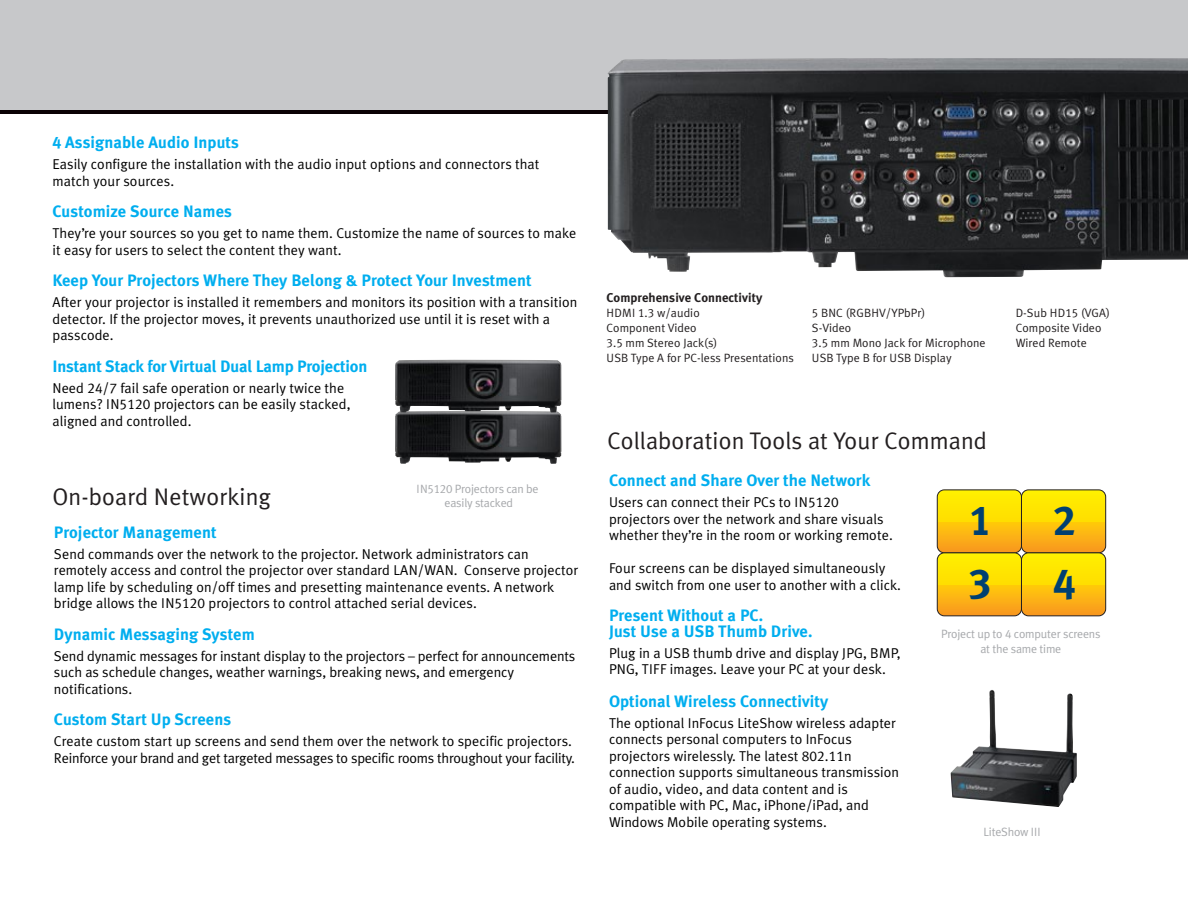
<style>
.page{position:relative;width:1188px;height:918px;background:#fff}
.page>*{position:absolute;margin:0;border:0;box-sizing:border-box;transform-origin:0 0}
.t1{font:42px "Meta Plus Bold Caps";color:#004071}
.t2{font:24px "Meta Plus Normal";letter-spacing:.005em;color:#231f20}
.t3{font:700 16.5px/15.8px "Meta Plus";letter-spacing:.005em;color:#00aeef}
.t4{font:14.25px/16.5px "Meta Plus Normal";letter-spacing:.005em;color:#000}
.t5{font:14.25px/16.5px "Meta Plus Normal";letter-spacing:-.015em;color:#000}
.t6{font:700 12.75px "Meta Plus";letter-spacing:.005em;color:#231f20}
.t7{font:12px "Meta Plus Normal";letter-spacing:.005em;color:#231f20}
.t8{font:12px/14.4px "Meta Plus Normal";letter-spacing:-.015em;color:#a7a9ac;text-align:center}
.s1{font-family:"Meta Plus Bold Caps";font-weight:400}
.s2{font-family:"Meta Plus Normal Caps"}
</style>
<div class="page">
<div style="left:0;top:0;width:1188px;height:111px;background:#c7c8ca"></div>
<hr style="left:0;top:111px;width:1188px;height:3px;background:#0a0204">
<img style="left:608px;top:58px;width:580px;height:219px">
<img style="left:395px;top:360px;width:167px;height:104px">
<svg style="left:937px;top:490px;width:169px;height:126px;background:#f6c60c"></svg>
<div style="left:1021px;top:553px;width:85px;height:63px;border:1px solid #231f20;border-radius:7px"></div>
<img style="left:951px;top:690px;width:126px;height:117px">
<p class="t3" style="left:52px;top:135px;width:188px"><span class="s1">4</span> Assignable Audio Inputs</p>
<p class="t4" style="left:52px;top:156px;width:488px">Easily configure the installation with the audio input options and connectors that match your sources.</p>
<p class="t3" style="left:52px;top:204px;width:181px">Customize Source Names</p>
<p class="t4" style="left:52px;top:225px;width:525px">They’re your sources so you get to name them. Customize the name of sources to make it easy for users to select the content they want.</p>
<p class="t3" style="left:52px;top:273px;width:481px">Keep Your Projectors Where They Belong &amp; Protect Your Investment</p>
<p class="t4" style="left:52px;top:294px;width:526px">After your projector is installed it remembers and monitors its position with a transition detector. If the projector moves, it prevents unauthorized use until it is reset with a passcode.</p>
<p class="t3" style="left:52px;top:358px;width:316px">Instant Stack for Virtual Dual Lamp Projection</p>
<p class="t4" style="left:52px;top:380px;width:299px">Need <span class="s2">24/7</span> fail safe operation or nearly twice the lumens? IN<span class="s2">5120</span> projectors can be easily stacked, aligned and controlled.</p>
<p class="t8" style="left:417px;top:481px;width:123px">IN<span class="s2">5120</span> Projectors can be easily stacked</p>
<h2 class="t2" style="left:52px;top:483px;width:220px">On-board Networking</h2>
<p class="t3" style="left:54px;top:524px;width:164px">Projector Management</p>
<p class="t4" style="left:54px;top:545px;width:526px">Send commands over the network to the projector. Network administrators can remotely access and control the projector over standard LAN/WAN. Conserve projector lamp life by scheduling on/off times and presetting maintenance events. A network bridge allows the IN<span class="s2">5120</span> projectors to control attached serial devices.</p>
<p class="t3" style="left:54px;top:626px;width:202px">Dynamic Messaging System</p>
<p class="t4" style="left:54px;top:647px;width:523px">Send dynamic messages for instant display to the projectors – perfect for announcements such as schedule changes, weather warnings, breaking news, and emergency notifications.</p>
<p class="t3" style="left:54px;top:711px;width:179px">Custom Start Up Screens</p>
<p class="t5" style="left:54px;top:733px;width:522px">Create custom start up screens and send them over the network to specific projectors.<br>Reinforce your brand and get targeted messages to specific rooms throughout your facility.</p>
<p class="t6" style="left:607px;top:290px;width:157px">Comprehensive Connectivity</p>
<p class="t7" style="left:607px;top:306px;width:95px">HDMI <span class="s2">1.3</span> w/audio</p>
<p class="t7" style="left:812px;top:306px;width:115px"><span class="s2">5</span> BNC (RGBHV/YPbPr)</p>
<p class="t7" style="left:1016px;top:306px;width:96px">D-Sub HD<span class="s2">15</span> (VGA)</p>
<p class="t7" style="left:607px;top:321px;width:92px">Component Video</p>
<p class="t7" style="left:812px;top:321px;width:41px">S-Video</p>
<p class="t7" style="left:1016px;top:321px;width:87px">Composite Video</p>
<p class="t7" style="left:607px;top:336px;width:112px"><span class="s2">3.5</span> mm Stereo Jack(s)</p>
<p class="t7" style="left:812px;top:336px;width:175px"><span class="s2">3.5</span> mm Mono Jack for Microphone</p>
<p class="t7" style="left:1016px;top:336px;width:73px">Wired Remote</p>
<p class="t7" style="left:607px;top:351px;width:189px">USB Type A for PC-less Presentations</p>
<p class="t7" style="left:812px;top:351px;width:141px">USB Type B for USB Display</p>
<h2 class="t2" style="left:608px;top:427px;width:381px">Collaboration Tools at Your Command</h2>
<p class="t3" style="left:609px;top:472px;width:263px">Connect and Share Over the Network</p>
<p class="t4" style="left:609px;top:494px;width:285px">Users can connect their PCs to IN<span class="s2">5120 </span>projectors over the network and share visuals whether they’re in the room or working remote.</p>
<p class="t4" style="left:609px;top:560px;width:294px">Four screens can be displayed simultaneously and switch from one user to another with a click.</p>
<p class="t3" style="left:609px;top:607px;width:205px">Present Without a PC.<br>Just Use a USB Thumb Drive.</p>
<p class="t4" style="left:609px;top:644px;width:293px">Plug in a USB thumb drive and display JPG, BMP,<br>PNG, TIFF images. Leave your PC at your desk.</p>
<p class="t3" style="left:609px;top:693px;width:221px">Optional Wireless Connectivity</p>
<p class="t4" style="left:609px;top:714px;width:292px">The optional InFocus LiteShow wireless adapter connects personal computers to InFocus projectors wirelessly. The latest <span class="s2">802.11</span>n connection supports simultaneous transmission of audio, video, and data content and is compatible with PC, Mac, iPhone/iPad, and Windows Mobile operating systems.</p>
<h1 class="t1" style="left:969px;top:496px;width:24px">1</h1>
<h1 class="t1" style="left:1053px;top:496px;width:24px">2</h1>
<h1 class="t1" style="left:969px;top:559px;width:24px">3</h1>
<h1 class="t1" style="left:1053px;top:559px;width:24px">4</h1>
<p class="t8" style="left:941px;top:627px;width:161px">Project up to <span class="s2">4</span> computer screens at the same time</p>
<p class="t8" style="left:984px;top:825px;width:58px">LiteShow III</p>
</div>
